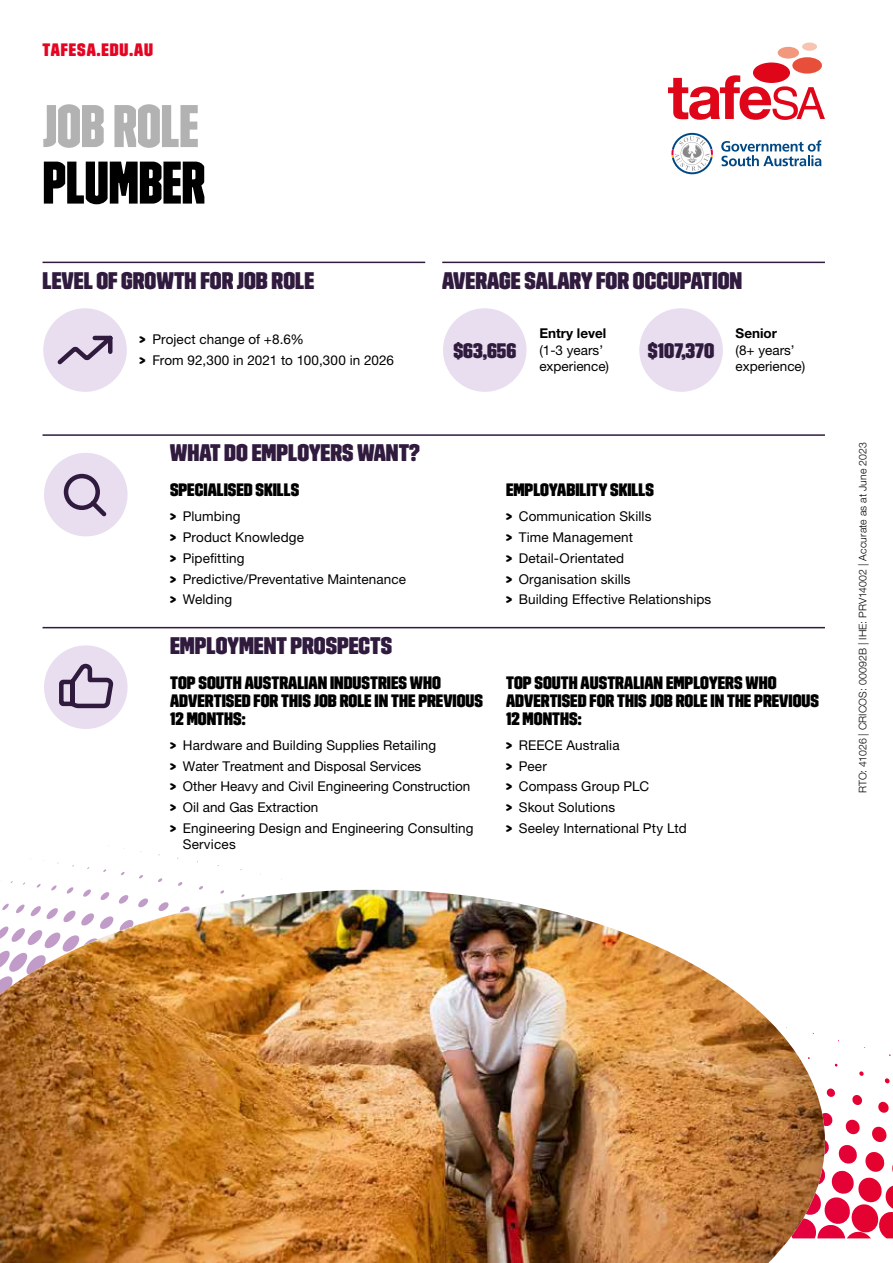
<style>
.page{position:relative;width:893px;height:1263px;background:#fff}
.page>*{position:absolute;margin:0;border:0;box-sizing:border-box;transform-origin:0 0}
.t1{font:60px "Trim Poster Lean";letter-spacing:-.005em;color:#b3b2b2}
.t2{font:60px "Trim Poster Lean";letter-spacing:-.005em;color:#000}
.t3{font:24px "Trim Poster Average";color:#301b3e}
.t4{font:21px "Trim Poster Average";color:#301b3e}
.t5{font:18px/18px "Trim Poster Average";color:#000}
.t6{font:18px "Trim Poster Average";letter-spacing:.05em;color:#e40523}
.t7{font:13.5px/20.7px "Helvetica Neue LT Std";letter-spacing:.01em;color:#000}
.t8{font:700 13.5px "Helvetica Neue LT Std";color:#000}
.t9{font:300 10.5px "Helvetica Neue LT Std";letter-spacing:.015em;color:#000}
.s1{font-family:"Trim Poster Average"}
</style>
<div class="page">
<svg style="left:11px;top:845px;width:271px;height:37px"></svg>
<hr style="left:43px;top:262px;width:382px;height:1px;background:#301b3e">
<hr style="left:442px;top:262px;width:383px;height:1px;background:#301b3e">
<div style="left:443px;top:308px;width:83px;height:84px;background:#e8deef;border-radius:50%"></div>
<div style="left:43px;top:308px;width:84px;height:84px;background:#e8deef;border-radius:50%"></div>
<svg style="left:57px;top:335px;width:56px;height:30px"></svg>
<div style="left:639px;top:308px;width:84px;height:84px;background:#e8deef;border-radius:50%"></div>
<hr style="left:43px;top:434px;width:782px;height:2px;background:#301b3e">
<hr style="left:43px;top:627px;width:782px;height:1px;background:#301b3e">
<div style="left:44px;top:453px;width:84px;height:83px;background:#e8deef;border-radius:50%"></div>
<svg style="left:63px;top:473px;width:44px;height:44px"></svg>
<div style="left:44px;top:645px;width:84px;height:84px;background:#e8deef;border-radius:50%"></div>
<svg style="left:59px;top:663px;width:56px;height:66px"></svg>
<img style="left:0;top:890px;width:825px;height:373px">
<svg style="left:668px;top:75px;width:157px;height:45px"></svg>
<div style="left:753px;top:63px;width:37px;height:20px;background:#e00619;border-radius:50%"></div>
<div style="left:792px;top:57px;width:30px;height:17px;background:#e74f3a;border-radius:50%"></div>
<div style="left:778px;top:47px;width:21px;height:12px;background:#f1987d;border-radius:50%"></div>
<div style="left:802px;top:43px;width:15px;height:8px;background:#f8c4b1;border-radius:50%"></div>
<svg style="left:721px;top:140px;width:100px;height:26px"></svg>
<svg style="left:671px;top:133px;width:42px;height:41px"></svg>
<h3 class="t6" style="left:43px;top:41px;width:112px">TAFESA.EDU.AU</h3>
<h1 class="t1" style="left:43px;top:97px;width:158px">JOB ROLE</h1>
<h1 class="t2" style="left:43px;top:153px;width:164px">PLUMBER</h1>
<h2 class="t3" style="left:43px;top:268px;width:273px">LEVEL OF GROWTH FOR JOB ROLE</h2>
<h2 class="t3" style="left:442px;top:268px;width:301px">AVERAGE SALARY FOR OCCUPATION</h2>
<p class="t8" style="left:539px;top:325px;width:69px">Entry level</p>
<p class="t7" style="left:539px;top:342px;width:71px;line-height:16.5px">(1-3 years’ experience)</p>
<p class="t8" style="left:736px;top:325px;width:43px">Senior</p>
<p class="t7" style="left:736px;top:342px;width:71px;line-height:16.5px">(8+ years’ experience)</p>
<p class="t7" style="left:140px;top:329px;width:256px"><span class="s1">&gt;</span> Project change of +8.6%<br><span class="s1">&gt;</span> From 92,300 in 2021 to 100,300 in 2026</p>
<h3 class="t4" style="left:453px;top:340px;width:64px">$63,656</h3>
<h3 class="t4" style="left:648px;top:340px;width:68px">$107,370</h3>
<h2 class="t3" style="left:170px;top:441px;width:252px">WHAT DO EMPLOYERS WANT?</h2>
<h3 class="t5" style="left:170px;top:481px;width:131px">SPECIALISED SKILLS</h3>
<p class="t7" style="left:170px;top:506px;width:238px"><span class="s1">&gt;</span> Plumbing<br><span class="s1">&gt;</span> Product Knowledge<br><span class="s1">&gt;</span> Pipefitting<br><span class="s1">&gt;</span> Predictive/Preventative Maintenance <span class="s1">&gt;</span> Welding</p>
<h2 class="t3" style="left:170px;top:633px;width:223px">EMPLOYMENT PROSPECTS</h2>
<h3 class="t5" style="left:170px;top:674px;width:314px">TOP SOUTH AUSTRALIAN INDUSTRIES WHO<br>ADVERTISED FOR THIS JOB ROLE IN THE PREVIOUS<br>12 MONTHS:</h3>
<p class="t7" style="left:170px;top:735px;width:305px"><span class="s1">&gt;</span> Hardware and Building Supplies Retailing<br><span class="s1">&gt;</span> Water Treatment and Disposal Services<br><span class="s1">&gt;</span> Other Heavy and Civil Engineering Construction <span class="s1">&gt;</span> Oil and Gas Extraction<br><span class="s1">&gt;</span> Engineering Design and Engineering Consulting</p>
<p class="t7" style="left:183px;top:833px;width:55px">Services</p>
<h3 class="t5" style="left:506px;top:481px;width:149px">EMPLOYABILITY SKILLS</h3>
<p class="t7" style="left:506px;top:506px;width:207px"><span class="s1">&gt;</span> Communication Skills<br><span class="s1">&gt;</span> Time Management<br><span class="s1">&gt;</span> Detail-Orientated<br><span class="s1">&gt;</span> Organisation skills<br><span class="s1">&gt;</span> Building Effective Relationships</p>
<h3 class="t5" style="left:506px;top:674px;width:314px">TOP SOUTH AUSTRALIAN EMPLOYERS WHO<br>ADVERTISED FOR THIS JOB ROLE IN THE PREVIOUS<br>12 MONTHS:</h3>
<p class="t7" style="left:506px;top:735px;width:182px"><span class="s1">&gt;</span> REECE Australia<br><span class="s1">&gt;</span> Peer<br><span class="s1">&gt;</span> Compass Group PLC<br><span class="s1">&gt;</span> Skout Solutions<br><span class="s1">&gt;</span> Seeley International Pty Ltd</p>
<p class="t9" style="left:856px;top:793px;width:353px;rotate:-90deg">RTO: 41026 | CRICOS: 00092B | IHE: PRV14002 | Accurate as at June 2023</p>
</div>
